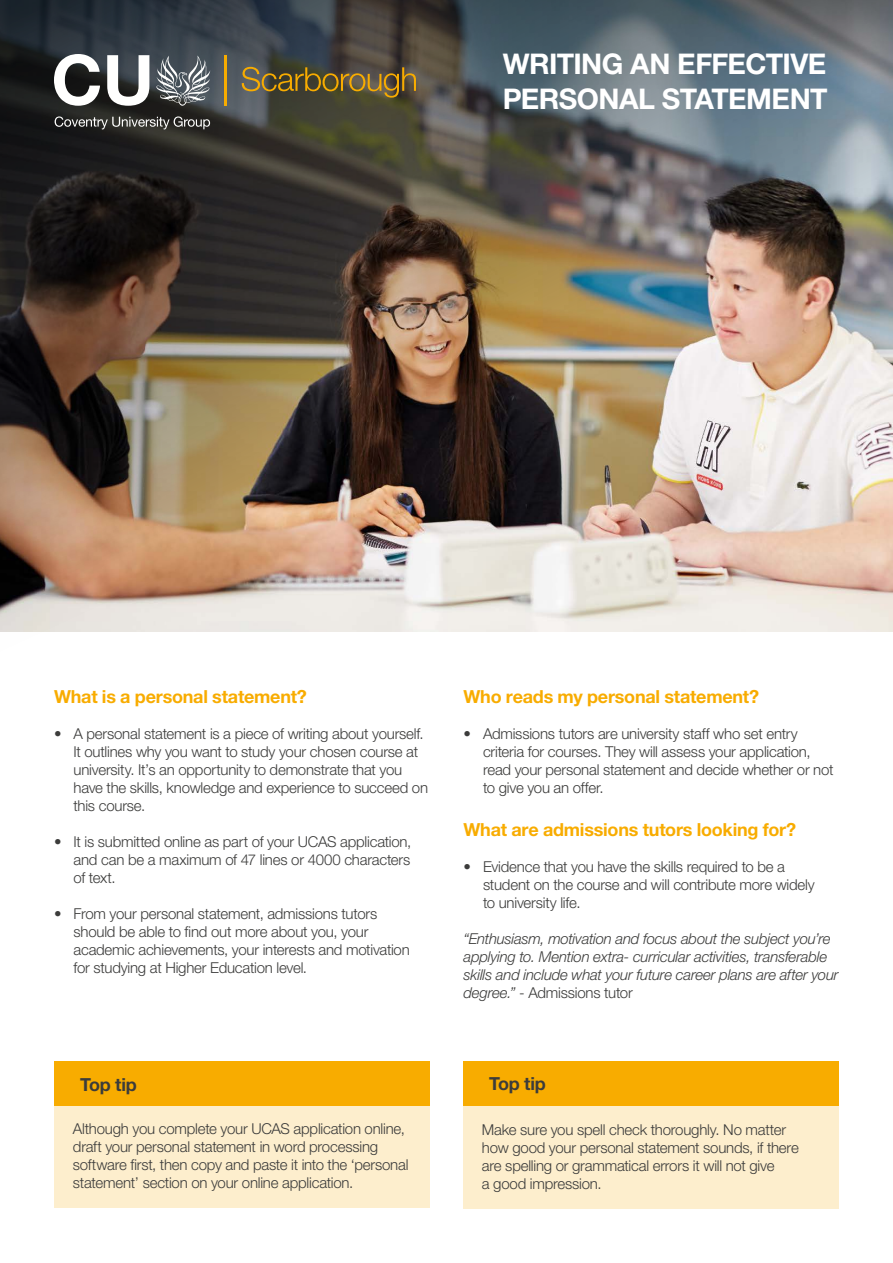
<style>
.page{position:relative;width:893px;height:1263px;background:#fff}
.page>*{position:absolute;margin:0;border:0;box-sizing:border-box;transform-origin:0 0}
.t1{font:700 28.5px/34.2px "Helvetica Neue LT Std";letter-spacing:-.02em;color:#fff}
.t2{font:700 18px "Helvetica Neue LT Std";letter-spacing:-.015em;color:#f8ac00}
.t3{font:700 18px "Helvetica Neue LT Std";letter-spacing:-.015em;color:#3c3c3b}
.t4{font:300 15px/18px "Helvetica Neue LT Std";letter-spacing:-.015em;color:#3c3c3b}
.t5{font:italic 300 15px/18px "Helvetica Neue LT Std";letter-spacing:-.015em;color:#3c3c3b}
.s1{font-style:normal}
</style>
<div class="page">
<img style="left:0;top:0;width:893px;height:632px">
<hr style="left:225px;top:55px;width:2px;height:51px;background:#f8ac00">
<svg style="left:54px;top:54px;width:46px;height:52px"></svg>
<svg style="left:107px;top:55px;width:42px;height:51px"></svg>
<svg style="left:155px;top:55px;width:59px;height:53px;background:#686e73"></svg>
<svg style="left:55px;top:116px;width:155px;height:13px;background:#565552"></svg>
<svg style="left:241px;top:67px;width:175px;height:31px;background:#6b5b32"></svg>
<div style="left:54px;top:1105px;width:376px;height:103px;background:#fdeecd"></div>
<div style="left:54px;top:1061px;width:376px;height:45px;background:#f8ac00"></div>
<div style="left:463px;top:1061px;width:376px;height:45px;background:#f8ac00"></div>
<div style="left:463px;top:1106px;width:376px;height:103px;background:#fdeecd"></div>
<h1 class="t1" style="left:503px;top:46px;width:326px">WRITING AN EFFECTIVE<br>PERSONAL STATEMENT</h1>
<p class="t2" style="left:54px;top:685px;width:254px">What is a personal statement?</p>
<p class="t4" style="left:73px;top:724px;width:356px;text-indent:-19px">• A personal statement is a piece of writing about yourself.<br>It outlines why you want to study your chosen course at university. It’s an opportunity to demonstrate that you have the skills, knowledge and experience to succeed on this course.</p>
<p class="t4" style="left:73px;top:832px;width:339px;text-align:justify;text-indent:-19px">• It is submitted online as part of your UCAS application, and can be a maximum of 47 lines or 4000 characters of text.</p>
<p class="t4" style="left:73px;top:904px;width:338px;text-indent:-19px">• From your personal statement, admissions tutors should be able to find out more about you, your academic achievements, your interests and motivation for studying at Higher Education level.</p>
<p class="t3" style="left:80px;top:1073px;width:58px">Top tip</p>
<p class="t4" style="left:73px;top:1119px;width:337px">Although you complete your UCAS application online, draft your personal statement in word processing software first, then copy and paste it into the ‘personal statement’ section on your online application.</p>
<p class="t2" style="left:463px;top:685px;width:297px">Who reads my personal statement?</p>
<p class="t4" style="left:483px;top:724px;width:352px;text-indent:-19px">• Admissions tutors are university staff who set entry criteria for courses. They will assess your application, read your personal statement and decide whether or not to give you an offer.</p>
<p class="t2" style="left:463px;top:818px;width:334px">What are admissions tutors looking for?</p>
<p class="t4" style="left:483px;top:857px;width:333px;text-indent:-19px">• Evidence that you have the skills required to be a student on the course and will contribute more widely to university life.</p>
<p class="t5" style="left:463px;top:929px;width:377px">“Enthusiasm, motivation and focus about the subject you’re applying to. Mention extra- curricular activities, transferable skills and include what your future career plans are after your degree.” <span class="s1">- Admissions tutor</span></p>
<p class="t3" style="left:489px;top:1072px;width:58px">Top tip</p>
<p class="t4" style="left:482px;top:1120px;width:318px">Make sure you spell check thoroughly. No matter how good your personal statement sounds, if there are spelling or grammatical errors it will not give<br>a good impression.</p>
</div>
